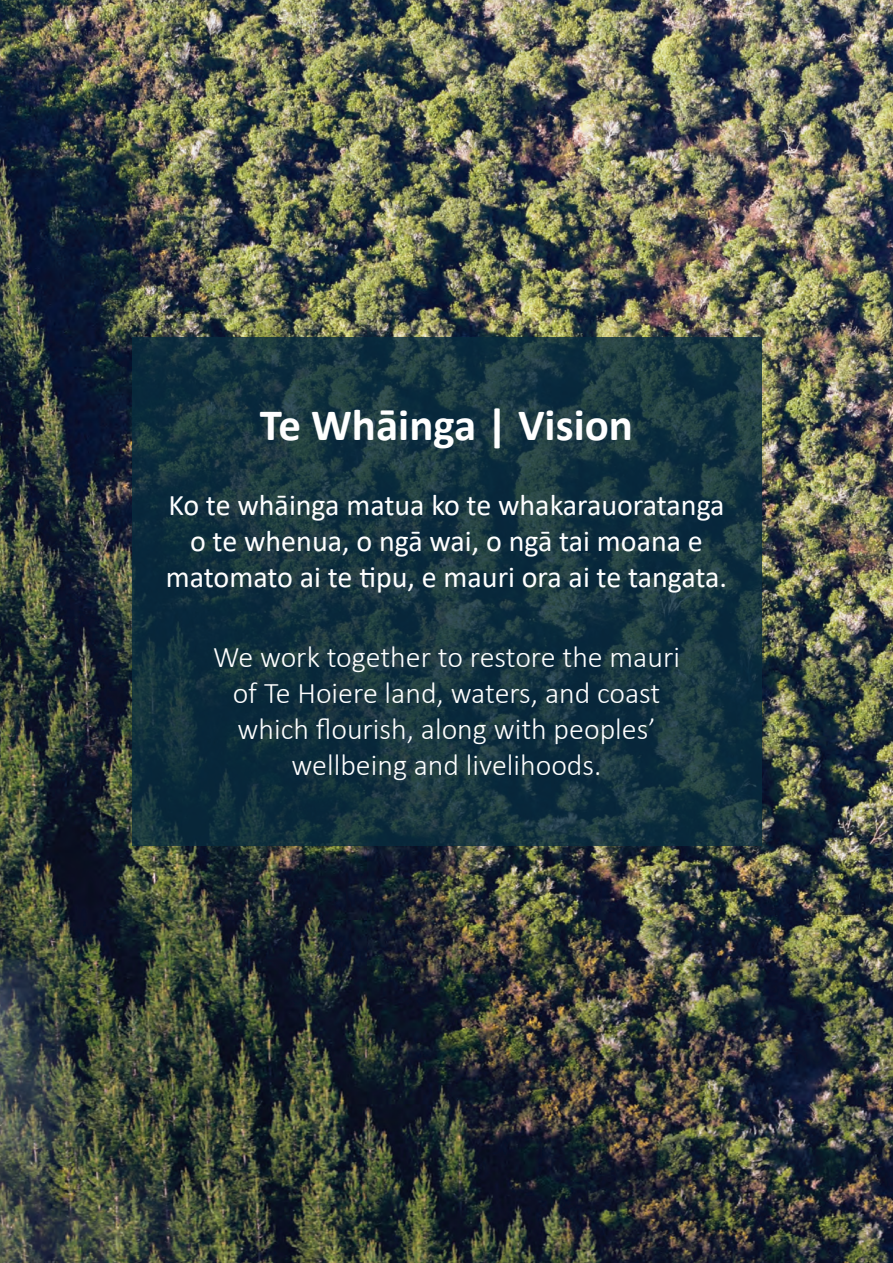
<style>
.page{position:relative;width:893px;height:1263px;background:#fff}
.page>*{position:absolute;margin:0;border:0;box-sizing:border-box;transform-origin:0 0}
.t1{font:700 45px "Calibri";color:#fff}
.t2{font:300 30px/36px "Calibri";color:#fff;text-align:center}
.t3{font:30px/36px "Calibri";color:#fff;text-align:center}
</style>
<div class="page">
<img style="left:0;top:0;width:893px;height:1263px">
<svg style="left:132px;top:337px;width:629px;height:509px;background:#15333f"></svg>
<h1 class="t1" style="left:260px;top:393px;width:375px">Te Whāinga | Vision</h1>
<p class="t3" style="left:166px;top:487px;width:563px">Ko te whāinga matua ko te whakarauoratanga o te whenua, o ngā wai, o ngā tai moana e matomato ai te tipu, e mauri ora ai te tangata.</p>
<p class="t2" style="left:213px;top:638px;width:468px">We work together to restore the mauri of Te Hoiere land, waters, and coast which flourish, along with peoples’ wellbeing and livelihoods.</p>
</div>
